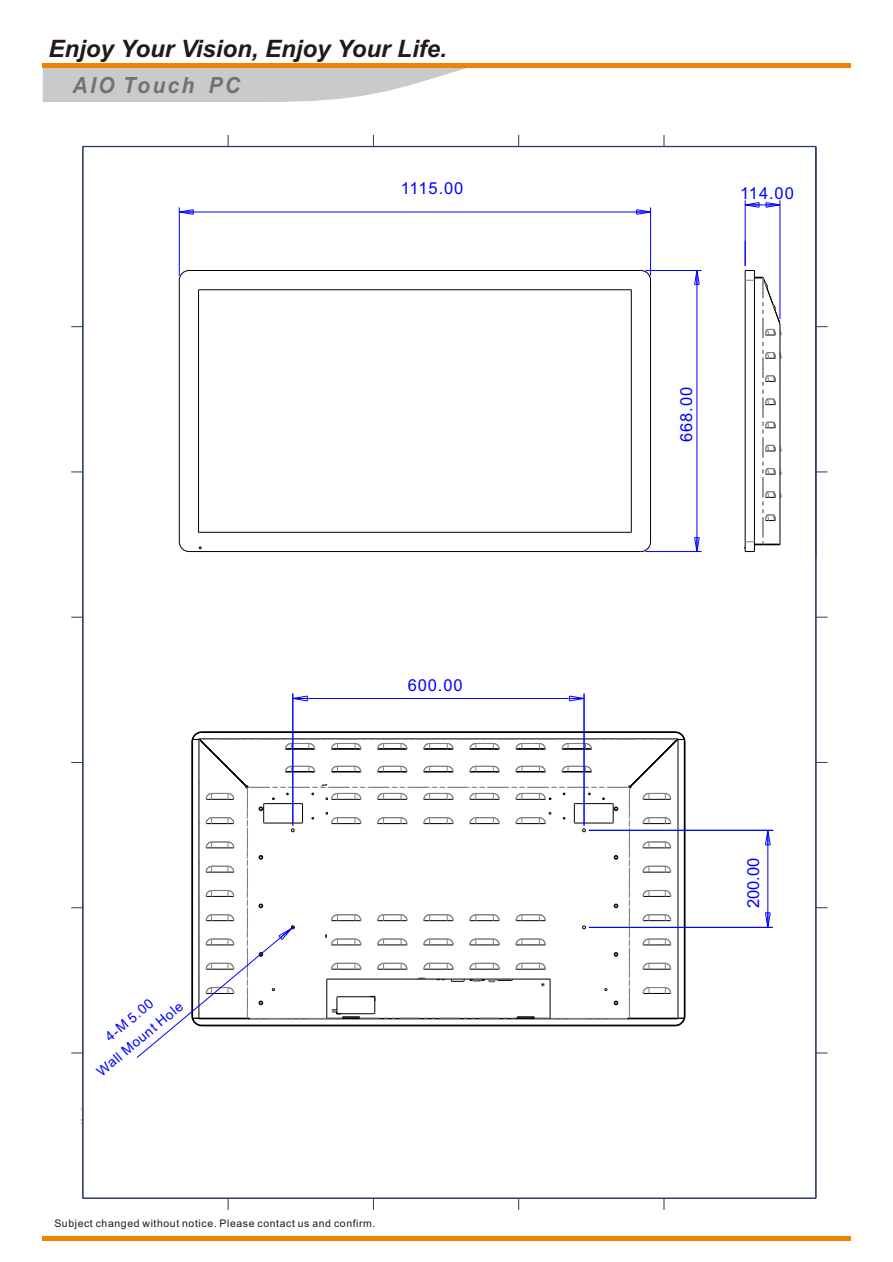
<style>
.page{position:relative;width:893px;height:1262px;background:#fff}
.page>*{position:absolute;margin:0;border:0;box-sizing:border-box;transform-origin:0 0}
.t1{font:italic 700 24px "Arial";color:#231916}
.t2{font:italic 700 22.2px "Arial";letter-spacing:.11em;color:#727272;scale:.94 1}
.t3{font:16.5px "Arial";letter-spacing:.055em;color:#00f}
.t4{font:13.65px/21.1px "Arial";color:#00f;text-align:center}
.t5{font:10.5px "Arial";letter-spacing:.055em;color:#231916}
</style>
<div class="page">
<hr style="left:83px;top:146px;width:1px;height:1052px;background:#2c3965">
<hr style="left:83px;top:1198px;width:732px;height:1px;background:#2c3965">
<hr style="left:83px;top:146px;width:732px;height:1px;background:#2c3965">
<hr style="left:815px;top:146px;width:1px;height:1052px;background:#2c3965">
<hr style="left:83px;top:1197px;width:732px;height:1px;background:#2c3965">
<hr style="left:82px;top:146px;width:1px;height:1052px;background:#2c3965">
<svg style="left:43px;top:68px;width:423px;height:34px;background:#d0d1d2"></svg>
<hr style="left:43px;top:64px;width:808px;height:4px;background:#f08300">
<hr style="left:43px;top:1236px;width:808px;height:4px;background:#f08300">
<svg style="left:179px;top:270px;width:10px;height:10px"></svg>
<svg style="left:640px;top:270px;width:11px;height:10px"></svg>
<svg style="left:640px;top:542px;width:11px;height:10px"></svg>
<hr style="left:198px;top:289px;width:433px;height:1px;background:#000">
<hr style="left:198px;top:290px;width:1px;height:242px;background:#000">
<hr style="left:198px;top:532px;width:433px;height:1px;background:#000">
<hr style="left:631px;top:290px;width:1px;height:242px;background:#000">
<hr style="left:189px;top:270px;width:451px;height:1px;background:#000">
<hr style="left:189px;top:551px;width:451px;height:1px;background:#000">
<hr style="left:650px;top:280px;width:1px;height:262px;background:#000">
<hr style="left:179px;top:280px;width:1px;height:262px;background:#000">
<svg style="left:179px;top:541px;width:11px;height:11px"></svg>
<svg style="left:180px;top:210px;width:14px;height:4px"></svg>
<svg style="left:636px;top:210px;width:14px;height:4px"></svg>
<hr style="left:179px;top:207px;width:1px;height:69px;background:#00f">
<hr style="left:650px;top:207px;width:1px;height:69px;background:#00f">
<hr style="left:179px;top:212px;width:471px;height:1px;background:#00f">
<svg style="left:694px;top:271px;width:5px;height:14px"></svg>
<svg style="left:694px;top:537px;width:5px;height:14px"></svg>
<hr style="left:645px;top:270px;width:56px;height:1px;background:#00f">
<hr style="left:645px;top:551px;width:56px;height:1px;background:#00f">
<hr style="left:696px;top:270px;width:1px;height:281px;background:#00f">
<svg style="left:765px;top:202px;width:14px;height:5px"></svg>
<svg style="left:745px;top:202px;width:14px;height:5px"></svg>
<hr style="left:779px;top:200px;width:1px;height:119px;background:#00f">
<hr style="left:744px;top:200px;width:1px;height:66px;background:#00f">
<hr style="left:745px;top:205px;width:35px;height:1px;background:#00f">
<svg style="left:744px;top:241px;width:37px;height:311px"></svg>
<svg style="left:293px;top:696px;width:15px;height:5px"></svg>
<svg style="left:569px;top:696px;width:14px;height:5px"></svg>
<hr style="left:293px;top:698px;width:291px;height:1px;background:#00f">
<svg style="left:765px;top:831px;width:5px;height:14px"></svg>
<svg style="left:765px;top:912px;width:5px;height:15px"></svg>
<hr style="left:767px;top:830px;width:1px;height:97px;background:#00f">
<svg style="left:136px;top:731px;width:549px;height:327px"></svg>
<hr style="left:292px;top:693px;width:1px;height:132px;background:#00f">
<hr style="left:583px;top:693px;width:1px;height:132px;background:#00f">
<hr style="left:589px;top:830px;width:184px;height:1px;background:#00f">
<hr style="left:589px;top:927px;width:183px;height:1px;background:#00f">
<h1 class="t1" style="left:49px;top:39px;width:399px">Enjoy Your Vision, Enjoy Your Life.</h1>
<h2 class="t2" style="left:73px;top:76px;width:180px">AIO Touch PC</h2>
<h3 class="t3" style="left:401px;top:181px;width:64px">1115.00</h3>
<h3 class="t3" style="left:407px;top:679px;width:57px">600.00</h3>
<h3 class="t4" style="left:79px;top:1049px;width:109px;rotate:-40deg">4-M 5.00<br>Wall Mount Hole</h3>
<p class="t5" style="left:54px;top:1219px;width:323px">Subject changed without notice. Please contact us and confirm.</p>
<h3 class="t3" style="left:740px;top:186px;width:55px">114.00</h3>
<h3 class="t3" style="left:680px;top:442px;width:57px;rotate:-90deg">668.00</h3>
<h3 class="t3" style="left:747px;top:908px;width:52px;rotate:-90deg">200.00</h3>
</div>
